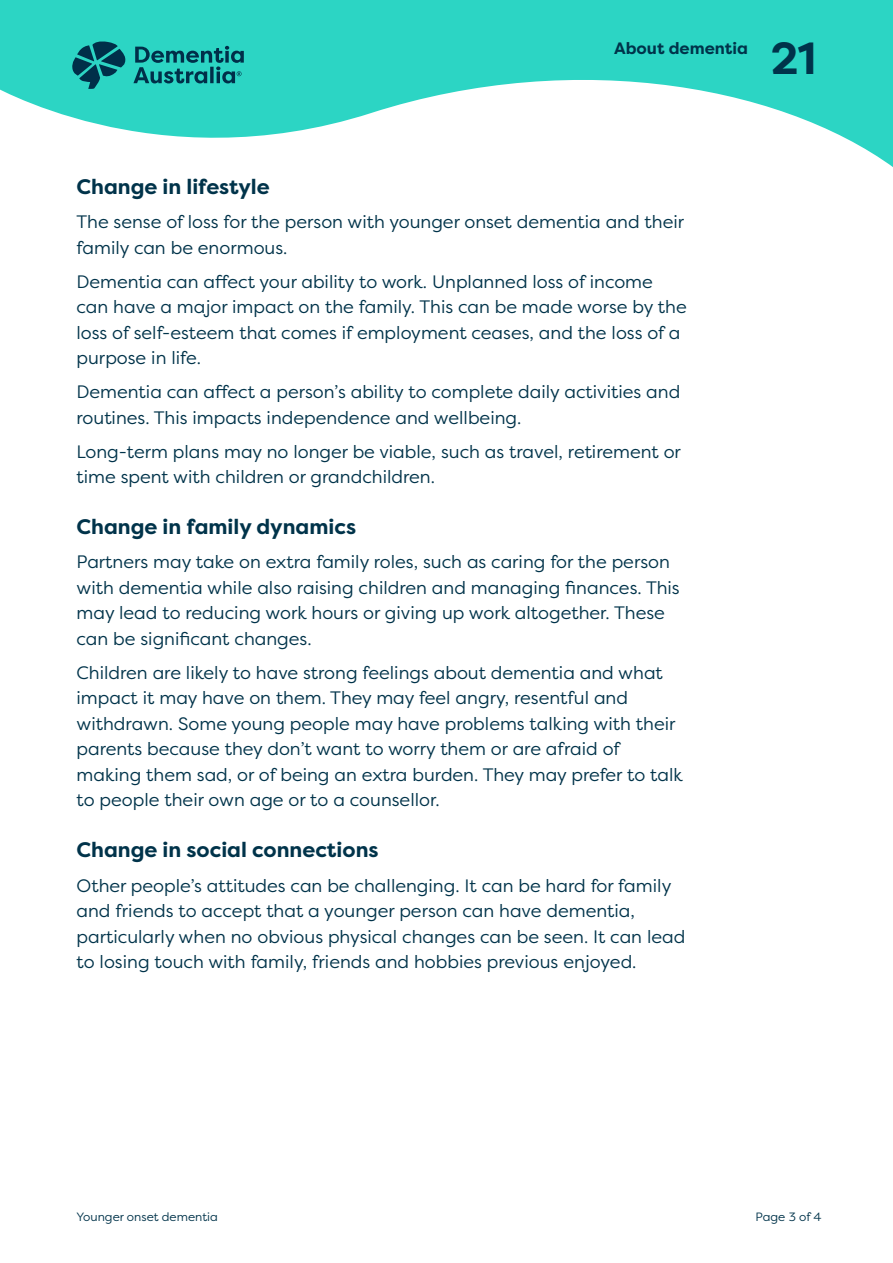
<style>
.page{position:relative;width:893px;height:1263px;background:#fff}
.page>*{position:absolute;margin:0;border:0;box-sizing:border-box;transform-origin:0 0}
.t1{font:700 45px "Filson Pro";color:#00334a}
.t2{font:700 21px "Filson Pro";color:#00334a}
.Body{font:18px/25.5px "Filson Pro";color:#00334a}
.t3{font:700 16.5px "Filson Pro";color:#00334a}
.t4{font:12px "Filson Pro";color:#00334a}
</style>
<div class="page">
<svg style="left:0;top:0;width:893px;height:167px;fill:#2cd5c4"></svg>
<svg style="left:72px;top:41px;width:172px;height:48px;background:#1d9d9a"></svg>
<p class="t3" style="left:614px;top:38px;width:135px">About dementia</p>
<h1 class="t1" style="left:771px;top:30px;width:47px">21</h1>
<h2 class="t2" style="left:77px;top:174px;width:195px">Change in lifestyle</h2>
<p class="Body" style="left:77px;top:209px;width:609px">The sense of loss for the person with younger onset dementia and their family can be enormous.</p>
<p class="Body" style="left:77px;top:268px;width:612px">Dementia can affect your ability to work. Unplanned loss of income can have a major impact on the family. This can be made worse by the loss of self-esteem that comes if employment ceases, and the loss of a purpose in life.</p>
<p class="Body" style="left:77px;top:379px;width:605px">Dementia can affect a person’s ability to complete daily activities and routines. This impacts independence and wellbeing.</p>
<p class="Body" style="left:77px;top:438px;width:606px">Long-term plans may no longer be viable, such as travel, retirement or time spent with children or grandchildren.</p>
<h2 class="t2" style="left:77px;top:514px;width:281px">Change in family dynamics</h2>
<p class="Body" style="left:77px;top:549px;width:605px">Partners may take on extra family roles, such as caring for the person with dementia while also raising children and managing finances. This may lead to reducing work hours or giving up work altogether. These can be significant changes.</p>
<p class="Body" style="left:77px;top:659px;width:608px">Children are likely to have strong feelings about dementia and what impact it may have on them. They may feel angry, resentful and withdrawn. Some young people may have problems talking with their parents because they don’t want to worry them or are afraid of making them sad, or of being an extra burden. They may prefer to talk to people their own age or to a counsellor.</p>
<h2 class="t2" style="left:77px;top:837px;width:304px">Change in social connections</h2>
<p class="Body" style="left:77px;top:872px;width:610px">Other people’s attitudes can be challenging. It can be hard for family and friends to accept that a younger person can have dementia, particularly when no obvious physical changes can be seen. It can lead to losing touch with family, friends and hobbies previous enjoyed.</p>
<p class="t4" style="left:77px;top:1209px;width:143px">Younger onset dementia</p>
<p class="t4" style="left:756px;top:1209px;width:67px">Page 3 of 4</p>
</div>
